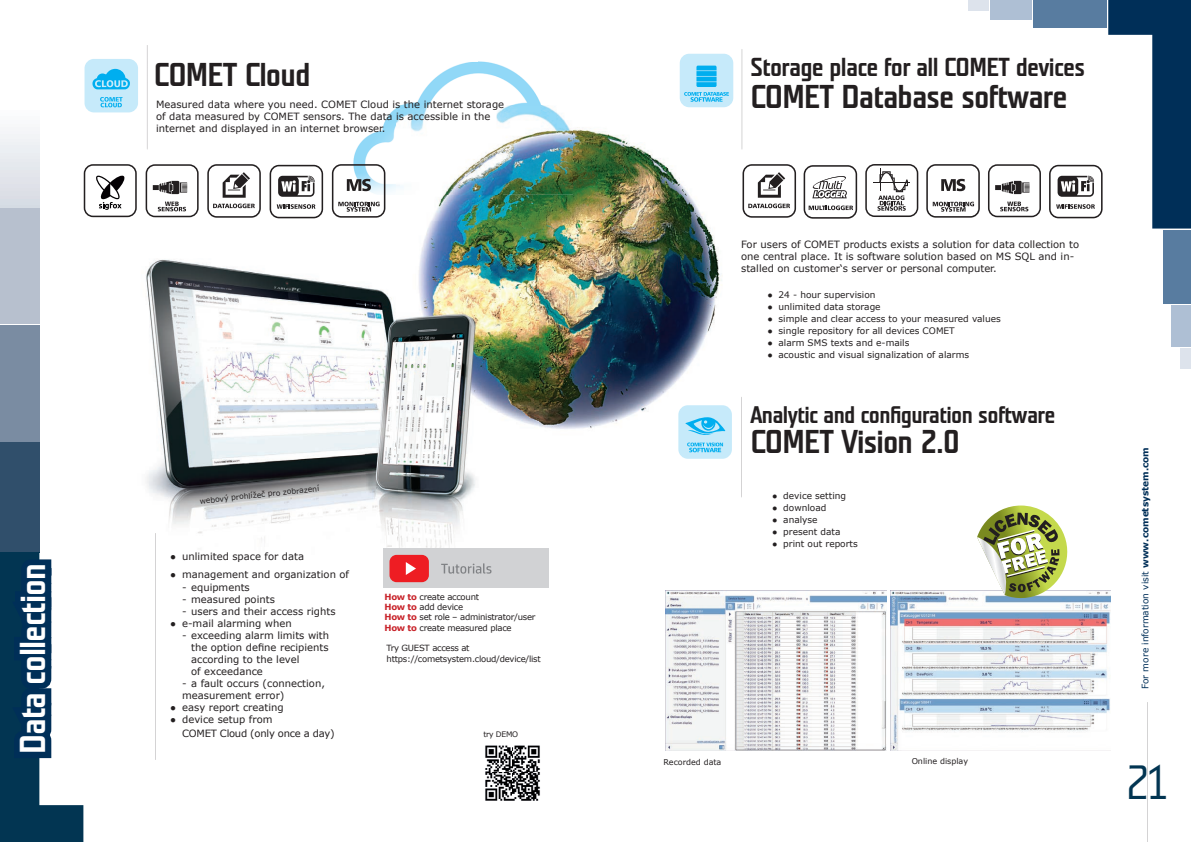
<style>
.page{position:relative;width:1191px;height:842px;background:#fff}
.page>*{position:absolute;margin:0;border:0;box-sizing:border-box;transform-origin:0 0}
.t1{font:48px "Teuton Mager";color:#023552}
.t2{font:700 36px "Teuton Mager";letter-spacing:-.025em;color:#fff}
.t3{font:700 33px "Teuton Mager";letter-spacing:-.025em;color:#231f20}
.t4{font:700 26px "Teuton Mager";letter-spacing:-.025em;color:#231f20}
.t5{font:700 24px "Teuton Mager";letter-spacing:-.025em;color:#231f20}
.t6{font:10px/12px "Verdana";color:#231f20}
.t7{font:10px/14px "Verdana";letter-spacing:-.025em;color:#231f20}
.t8{font:9px "Verdana";color:#231f20}
.t9{font:9px "Verdana";color:#002f58}
.t10{font:8.5px/10.2px "Verdana";letter-spacing:-.03em;color:#231f20}
.t11{font:8px "Verdana";color:#231f20}
.t12{font:7.6px "Verdana";letter-spacing:-.03em;color:#231f20}
.s1{font-weight:700;color:#c8242b}
.s2{font-weight:700}
</style>
<div class="page">
<img style="left:382px;top:62px;width:97px;height:66px">
<img style="left:479px;top:62px;width:62px;height:43px">
<img style="left:353px;top:128px;width:44px;height:67px">
<img style="left:538px;top:105px;width:205px;height:324px">
<img style="left:431px;top:195px;width:107px;height:49px">
<img style="left:533px;top:244px;width:5px;height:182px">
<img style="left:397px;top:105px;width:176px;height:90px">
<div style="left:85px;top:59px;width:53px;height:53px;background:#c6eafa;border-radius:9px"></div>
<svg style="left:100px;top:97px;width:22px;height:10px"></svg>
<svg style="left:92px;top:69px;width:38px;height:20px"></svg>
<div style="left:0;top:442px;width:39px;height:110px;background:#304f6b"></div>
<div style="left:0;top:325px;width:39px;height:116px;background:#7a8ca2"></div>
<div style="left:0;top:208px;width:39px;height:116px;background:#b7c0ce"></div>
<div style="left:0;top:90px;width:39px;height:117px;background:linear-gradient(to bottom,#fff,#d6dbe3)"></div>
<svg style="left:146px;top:164px;width:53px;height:53px"></svg>
<svg style="left:84px;top:164px;width:53px;height:53px"></svg>
<svg style="left:207px;top:164px;width:54px;height:54px"></svg>
<img style="left:146px;top:259px;width:251px;height:329px">
<img style="left:397px;top:221px;width:136px;height:328px">
<svg style="left:147px;top:45px;width:1px;height:104px"></svg>
<div style="left:678px;top:405px;width:54px;height:54px;background:#c6eafa;border-radius:9px"></div>
<svg style="left:687px;top:443px;width:36px;height:9px"></svg>
<svg style="left:685px;top:417px;width:40px;height:18px"></svg>
<div style="left:680px;top:54px;width:53px;height:53px;background:#c6eafa;border-radius:9px"></div>
<svg style="left:684px;top:66px;width:45px;height:36px"></svg>
<svg style="left:1147px;top:702px;width:1px;height:140px"></svg>
<svg style="left:741px;top:49px;width:1px;height:100px"></svg>
<svg style="left:988px;top:164px;width:53px;height:53px"></svg>
<svg style="left:865px;top:164px;width:53px;height:53px"></svg>
<svg style="left:926px;top:164px;width:53px;height:54px"></svg>
<svg style="left:332px;top:164px;width:53px;height:54px"></svg>
<svg style="left:803px;top:165px;width:54px;height:54px"></svg>
<svg style="left:742px;top:164px;width:54px;height:54px"></svg>
<img style="left:890px;top:590px;width:220px;height:160px">
<img style="left:666px;top:590px;width:220px;height:160px">
<svg style="left:741px;top:397px;width:1px;height:100px"></svg>
<svg style="left:1108px;top:0;width:83px;height:229px"></svg>
<div style="left:1163px;top:230px;width:28px;height:74px;background:#587ca0"></div>
<div style="left:1033px;top:0;width:74px;height:28px;background:#587ca0"></div>
<div style="left:1171px;top:305px;width:20px;height:42px;background:#aebfd4"></div>
<div style="left:990px;top:0;width:41px;height:20px;background:#aebfd4"></div>
<div style="left:1180px;top:348px;width:11px;height:20px;background:#dde3ec"></div>
<div style="left:968px;top:0;width:20px;height:11px;background:#dde3ec"></div>
<svg style="left:0;top:552px;width:83px;height:290px"></svg>
<svg style="left:1049px;top:165px;width:53px;height:53px"></svg>
<svg style="left:270px;top:165px;width:53px;height:53px"></svg>
<div style="left:384px;top:549px;width:164px;height:39px;background:#d1d2d4"></div>
<div style="left:389px;top:555px;width:40px;height:27px;background:#ee1d23;border-radius:7px"></div>
<svg style="left:406px;top:562px;width:10px;height:13px"></svg>
<svg style="left:441px;top:563px;width:50px;height:11px"></svg>
<svg style="left:155px;top:533px;width:1px;height:227px"></svg>
<svg style="left:977px;top:505px;width:96px;height:94px"></svg>
<img style="left:485px;top:745px;width:55px;height:56px">
<h3 class="t3" style="left:154px;top:58px;width:158px">COMET Cloud</h3>
<p class="t6" style="left:156px;top:98px;width:350px">Measured data where you need. COMET Cloud is the internet storage of data measured by COMET sensors. The data is accessible in the internet and displayed in an internet browser.</p>
<h2 class="t2" style="left:15px;top:754px;width:192px;rotate:-90deg">Data collection</h2>
<p class="t12" style="left:199px;top:496px;width:122px;rotate:-6deg">webový prohlížeč pro zobrazení</p>
<p class="t6" style="left:170px;top:550px;width:135px">● unlimited space for data</p>
<p class="t6" style="left:170px;top:568px;width:180px">● management and organization of</p>
<p class="t6" style="left:182px;top:581px;width:69px">- equipments</p>
<p class="t6" style="left:182px;top:593px;width:94px">- measured points</p>
<p class="t6" style="left:182px;top:605px;width:155px">- users and their access rights</p>
<p class="t6" style="left:170px;top:617px;width:123px">● e-mail alarming when</p>
<p class="t6" style="left:191px;top:629px;width:140px;text-indent:-9px">- exceeding alarm limits with the option define recipients according to the level<br>of exceedance</p>
<p class="t6" style="left:182px;top:677px;width:144px">- a fault occurs (connection, measurement error)</p>
<p class="t6" style="left:170px;top:701px;width:115px">● easy report creating</p>
<p class="t7" style="left:182px;top:712px;width:154px;text-indent:-12px">● device setup from<br>COMET Cloud (only once a day)</p>
<p class="t10" style="left:384px;top:592px;width:152px"><span class="s1">How to</span> create account<br><span class="s1">How to</span> add device<br><span class="s1">How to</span> set role – administrator/user<br><span class="s1">How to</span> create measured place</p>
<p class="t10" style="left:386px;top:643px;width:156px">Try GUEST access at https://cometsystem.cloud/device/list</p>
<p class="t12" style="left:483px;top:729px;width:36px">try DEMO</p>
<h3 class="t4" style="left:750px;top:54px;width:336px">Storage place for all COMET devices</h3>
<h3 class="t3" style="left:750px;top:80px;width:319px">COMET Database software</h3>
<p class="t6" style="left:741px;top:238px;width:339px">For users of COMET products exists a solution for data collection to one central place. It is software solution based on MS SQL and in&shy;stalled on customer‘s server or personal computer.</p>
<p class="t8" style="left:767px;top:289px;width:110px">● 24 - hour supervision</p>
<p class="t8" style="left:767px;top:301px;width:115px">● unlimited data storage</p>
<p class="t8" style="left:767px;top:313px;width:235px">● simple and clear access to your measured values</p>
<p class="t8" style="left:767px;top:325px;width:189px">● single repository for all devices COMET</p>
<p class="t8" style="left:767px;top:337px;width:143px">● alarm SMS texts and e-mails</p>
<p class="t8" style="left:767px;top:349px;width:203px">● acoustic and visual signalization of alarms</p>
<h3 class="t5" style="left:750px;top:402px;width:306px">Analytic and configuration software</h3>
<h3 class="t3" style="left:750px;top:425px;width:211px">COMET Vision 2.0</h3>
<p class="t8" style="left:772px;top:490px;width:75px">● device setting</p>
<p class="t8" style="left:772px;top:502px;width:56px">● download</p>
<p class="t8" style="left:772px;top:514px;width:47px">● analyse</p>
<p class="t8" style="left:772px;top:526px;width:70px">● present data</p>
<p class="t8" style="left:772px;top:538px;width:87px">● print out reports</p>
<p class="t11" style="left:663px;top:756px;width:59px">Recorded data</p>
<p class="t11" style="left:911px;top:756px;width:58px">Online display</p>
<p class="t9" style="left:1139px;top:689px;width:243px;rotate:-90deg">For more information visit <span class="s2">www.cometsystem.com</span></p>
<h1 class="t1" style="left:1125px;top:758px;width:46px">21</h1>
</div>
